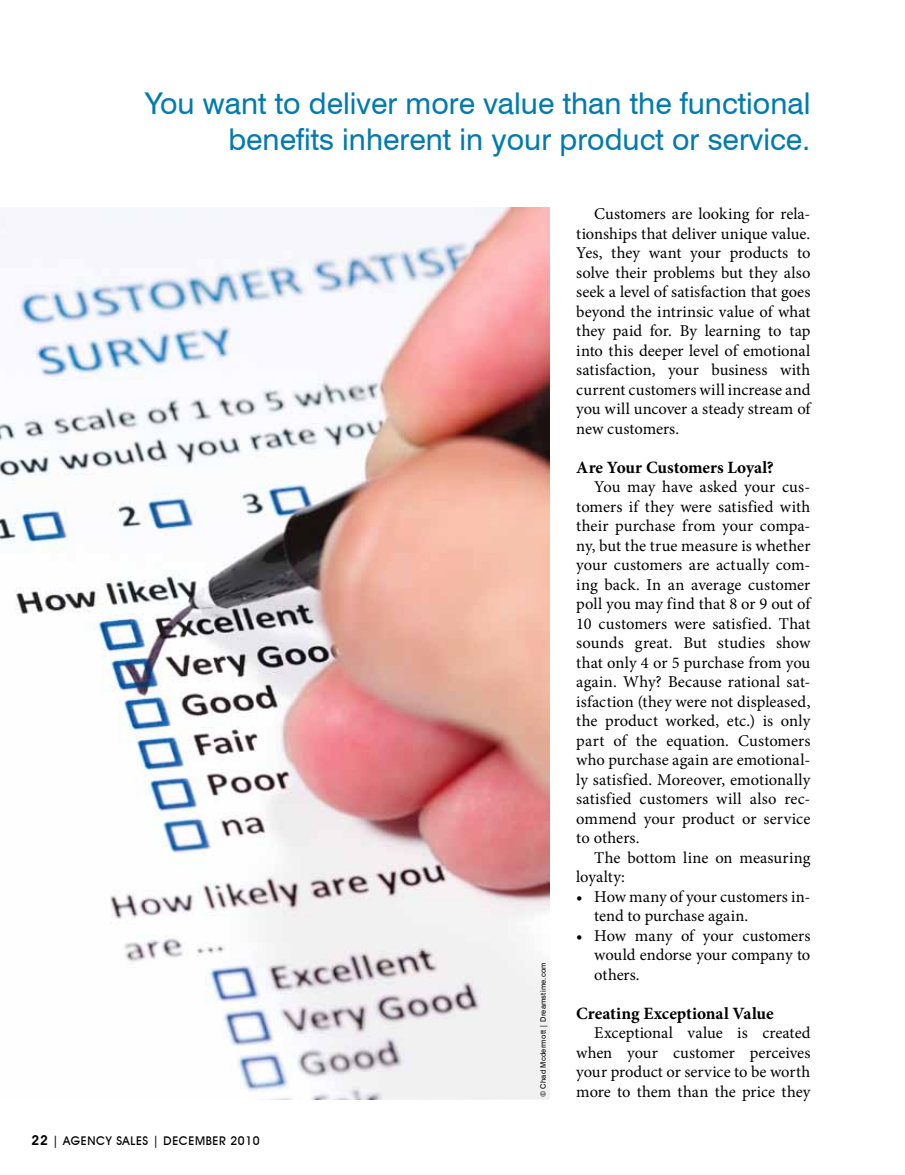
<style>
.page{position:relative;width:905px;height:1175px;background:#fff}
.page>*{position:absolute;margin:0;border:0;box-sizing:border-box;transform-origin:0 0}
.t1{font:30px/36px "Swiss 721 BT";color:#007aaf;text-align:right}
.t2{font:700 17.25px "Minion Pro";letter-spacing:-.005em;color:#000}
.t3{font:16.5px/19.5px "Minion Pro";color:#000;text-align:justify}
.t4{font:500 12px "Avant Garde IT Cby BT";letter-spacing:.05em;color:#000}
.t5{font:7.5px "Swiss 721 BT";letter-spacing:.025em;color:#000}
.s1{font-weight:600;font-size:13.5px}
</style>
<div class="page">
<img style="left:0;top:207px;width:549px;height:892px">
<h1 class="t1" style="left:145px;top:85px;width:667px">You want to deliver more value than the functional benefits inherent in your product or service.</h1>
<p class="t4" style="left:32px;top:1133px;width:230px"><span class="s1">22</span> | AGENCY SALES | DECEMBER 2010</p>
<p class="t5" style="left:538px;top:1096px;width:136px;rotate:-90deg">© Chad Mcdermott | Dreamstime.com</p>
<p class="t3" style="left:576px;top:204px;width:236px;text-indent:18px">Customers are looking for rela&shy;tionships that deliver unique value.<br>Yes, they want your products to solve their problems but they also seek a level of satisfaction that goes beyond the intrinsic value of what they paid for. By learning to tap into this deeper level of emotional satisfaction, your business with current customers will increase and you will uncover a steady stream of new customers.</p>
<p class="t2" style="left:576px;top:455px;width:199px">Are Your Customers Loyal?</p>
<p class="t3" style="left:576px;top:477px;width:236px;text-indent:18px">You may have asked your cus&shy;tomers if they were satisfied with their purchase from your compa&shy;ny, but the true measure is whether your customers are actually com&shy;ing back. In an average customer poll you may find that 8 or 9 out of 10 customers were satisfied. That sounds great. But studies show that only 4 or 5 purchase from you again. Why? Because rational sat&shy;isfaction (they were not displeased, the product worked, etc.) is only part of the equation. Customers who purchase again are emotional&shy;ly satisfied. Moreover, emotionally satisfied customers will also rec&shy;ommend your product or service to others.</p>
<p class="t3" style="left:576px;top:848px;width:236px;text-indent:18px">The bottom line on measuring loyalty:</p>
<p class="t3" style="left:594px;top:887px;width:218px;text-indent:-18px">• How many of your customers in&shy;tend to purchase again.</p>
<p class="t3" style="left:594px;top:926px;width:218px;text-indent:-18px">• How many of your customers would endorse your company to others.</p>
<p class="t2" style="left:576px;top:1001px;width:199px">Creating Exceptional Value</p>
<p class="t3" style="left:576px;top:1023px;width:236px;text-indent:18px">Exceptional value is created when your customer perceives your product or service to be worth more to them than the price they</p>
</div>
